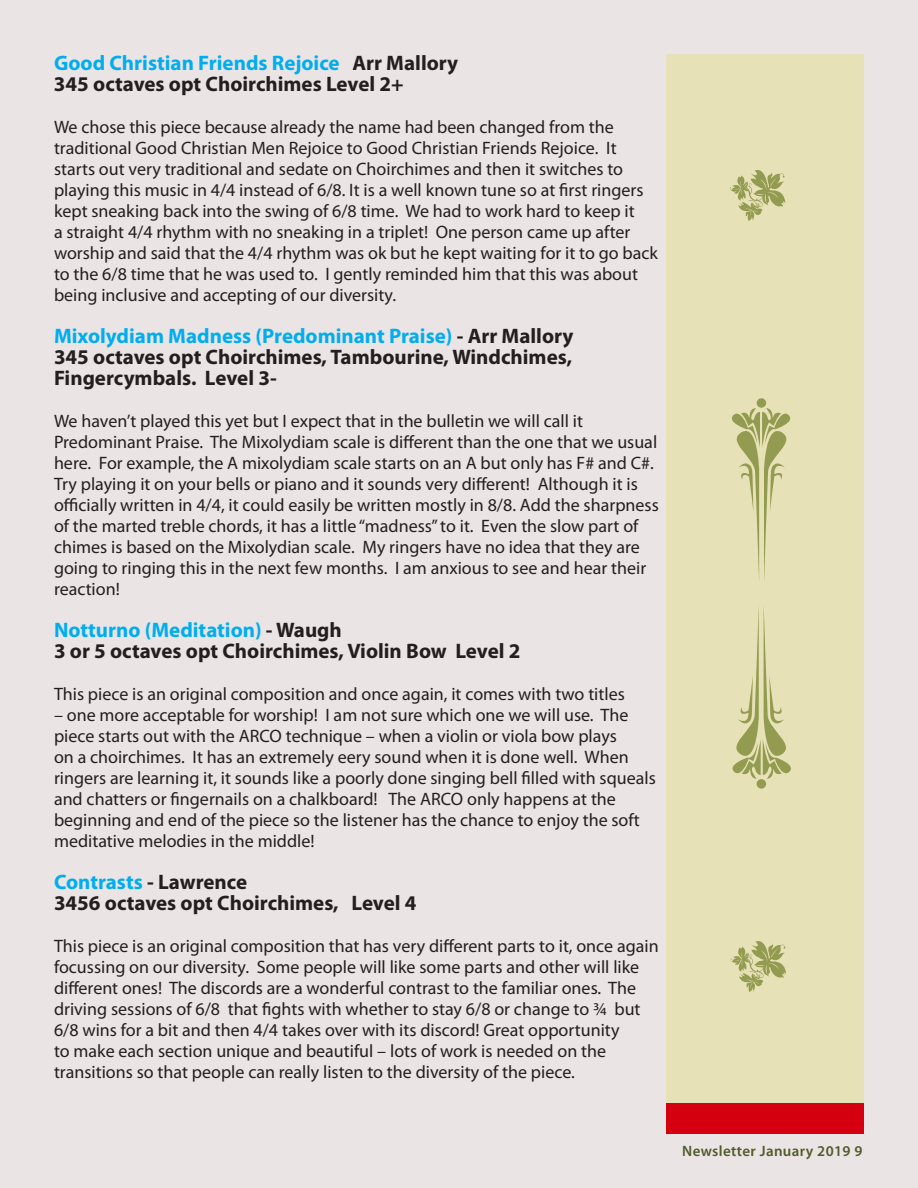
<style>
.page{position:relative;width:918px;height:1188px;background:#fff}
.page>*{position:absolute;margin:0;border:0;box-sizing:border-box;transform-origin:0 0}
.t1{font:700 21px/21px "Myriad Pro";color:#231f20}
.t2{font:700 21px "Myriad Pro";color:#00aeef}
.t3{font:18px/21px "Myriad Pro";color:#231f20}
.t4{font:600 15px "Myriad Pro";letter-spacing:.025em;color:#505b2b}
.s1{color:#231f20}
</style>
<div class="page">
<div style="left:2px;top:0;width:916px;height:1188px;background:#ebe4e4"></div>
<hr style="left:0;top:0;width:2px;height:1188px;background:#7c4e4b">
<div style="left:666px;top:54px;width:198px;height:1080px;background:#e6e1b6"></div>
<div style="left:757px;top:398px;width:9px;height:10px;background:#939b50;border-radius:50%"></div>
<svg style="left:732px;top:408px;width:59px;height:172px"></svg>
<div style="left:757px;top:779px;width:9px;height:10px;background:#939b50;border-radius:50%"></div>
<svg style="left:732px;top:607px;width:58px;height:172px"></svg>
<svg style="left:730px;top:170px;width:56px;height:51px"></svg>
<svg style="left:731px;top:941px;width:55px;height:51px"></svg>
<p class="t2" style="left:54px;top:49px;width:406px">Good Christian Friends Rejoice <span class="s1">Arr Mallory</span></p>
<p class="t1" style="left:54px;top:72px;width:351px">345 octaves opt Choirchimes Level 2+</p>
<p class="t3" style="left:54px;top:116px;width:605px">We chose this piece because already the name had been changed from the traditional Good Christian Men Rejoice to Good Christian Friends Rejoice. It starts out very traditional and sedate on Choirchimes and then it switches to playing this music in 4/4 instead of 6/8. It is a well known tune so at first ringers kept sneaking back into the swing of 6/8 time. We had to work hard to keep it<br>a straight 4/4 rhythm with no sneaking in a triplet! One person came up after worship and said that the 4/4 rhythm was ok but he kept waiting for it to go back to the 6/8 time that he was used to. I gently reminded him that this was about being inclusive and accepting of our diversity.</p>
<p class="t2" style="left:54px;top:322px;width:521px">Mixolydiam Madness (Predominant Praise) <span class="s1">- Arr Mallory</span></p>
<p class="t1" style="left:54px;top:345px;width:520px">345 octaves opt Choirchimes, Tambourine, Windchimes,<br>Fingercymbals. Level 3-</p>
<p class="t3" style="left:54px;top:410px;width:606px">We haven’t played this yet but I expect that in the bulletin we will call it Predominant Praise. The Mixolydiam scale is different than the one that we usual here. For example, the A mixolydiam scale starts on an A but only has F# and C#.<br>Try playing it on your bells or piano and it sounds very different! Although it is officially written in 4/4, it could easily be written mostly in 8/8. Add the sharpness of the marted treble chords, it has a little “madness” to it. Even the slow part of chimes is based on the Mixolydian scale. My ringers have no idea that they are going to ringing this in the next few months. I am anxious to see and hear their reaction!</p>
<p class="t2" style="left:54px;top:616px;width:289px">Notturno (Meditation) <span class="s1">- Waugh</span></p>
<p class="t1" style="left:54px;top:639px;width:468px">3 or 5 octaves opt Choirchimes, Violin Bow Level 2</p>
<p class="t3" style="left:54px;top:683px;width:572px">This piece is an original composition and once again, it comes with two titles</p>
<p class="t3" style="left:54px;top:704px;width:603px">– one more acceptable for worship! I am not sure which one we will use. The piece starts out with the ARCO technique – when a violin or viola bow plays<br>on a choirchimes. It has an extremely eery sound when it is done well. When ringers are learning it, it sounds like a poorly done singing bell filled with squeals and chatters or fingernails on a chalkboard! The ARCO only happens at the beginning and end of the piece so the listener has the chance to enjoy the soft meditative melodies in the middle!</p>
<p class="t2" style="left:54px;top:868px;width:195px">Contrasts <span class="s1">- Lawrence</span></p>
<p class="t1" style="left:54px;top:891px;width:364px">3456 octaves opt Choirchimes, Level 4</p>
<p class="t3" style="left:54px;top:935px;width:606px">This piece is an original composition that has very different parts to it, once again focussing on our diversity. Some people will like some parts and other will like different ones! The discords are a wonderful contrast to the familiar ones. The driving sessions of 6/8 that fights with whether to stay 6/8 or change to ¾ but 6/8 wins for a bit and then 4/4 takes over with its discord! Great opportunity<br>to make each section unique and beautiful – lots of work is needed on the transitions so that people can really listen to the diversity of the piece.</p>
<p class="t4" style="left:682px;top:1141px;width:182px">Newsletter January 2019 9</p>
</div>
